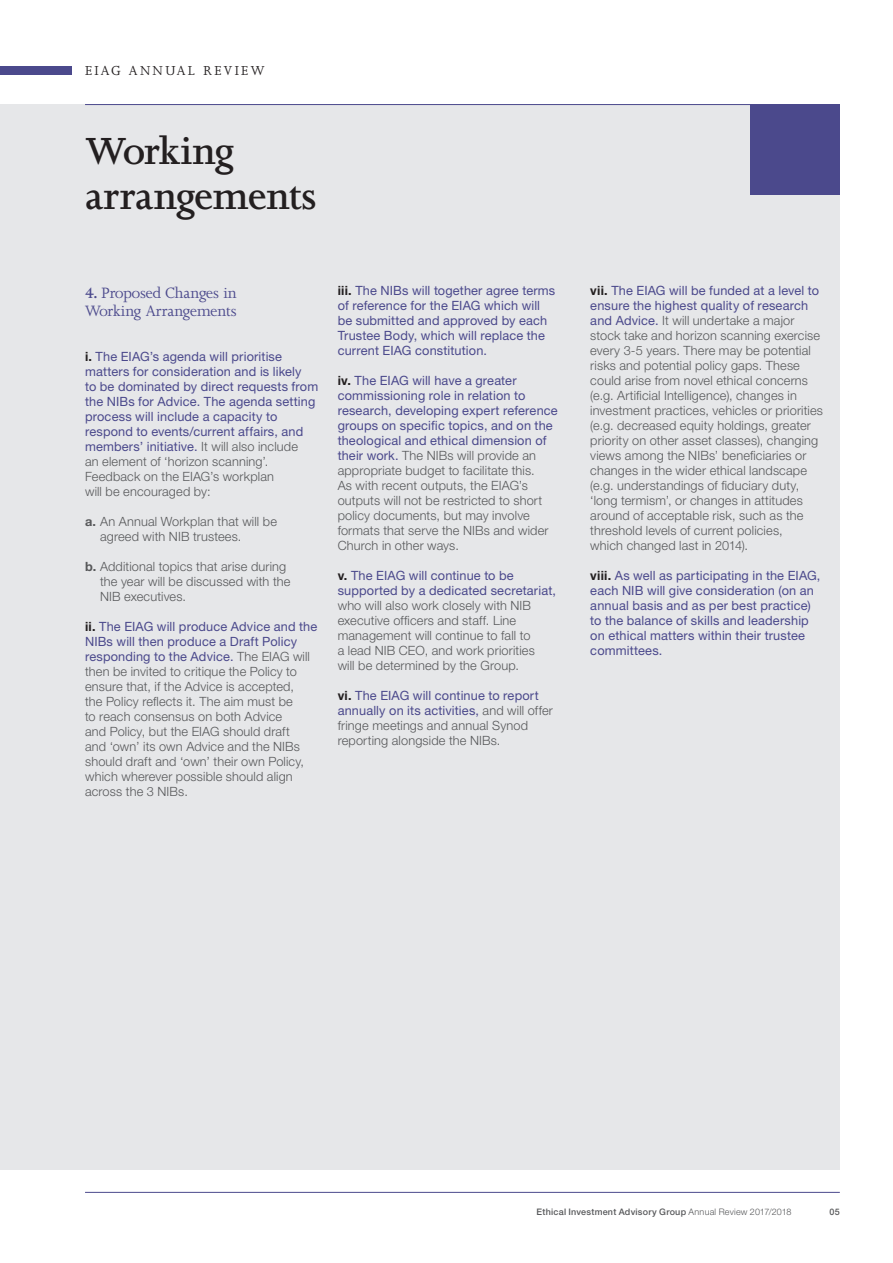
<style>
.page{position:relative;width:893px;height:1263px;background:#fff}
.page>*{position:absolute;margin:0;border:0;box-sizing:border-box;transform-origin:0 0}
.t1{font:600 43.5px/45px "Joanna MT Std";letter-spacing:-.015em;color:#231f20}
.t2{font:17.25px/18.8px "Joanna MT Std";letter-spacing:-.02em;color:#4b498c}
.t3{font:15px "Joanna MT Std";letter-spacing:.155em;color:#231f20}
.t4{font:300 12.75px/15px "Helvetica Neue LT Std";letter-spacing:.01em;color:#57585a}
.t5{font:12.75px/15px "Helvetica Neue LT Std";letter-spacing:.01em;color:#4b498c}
.t6{font:500 9px "Helvetica Neue LT Std";letter-spacing:.025em;color:#57585a}
.s1{font-weight:600}
.s2{font-weight:700;color:#231f20}
.s3{font-weight:300;color:#57585a}
.s4{font-weight:700}
.s5{font-weight:400;color:#4b498c}
.s6{font-weight:300}
</style>
<div class="page">
<hr style="left:85px;top:1192px;width:755px;height:1px;background:#4b498c">
<div style="left:0;top:66px;width:71px;height:9px;background:#4b498c"></div>
<div style="left:0;top:104px;width:840px;height:1065px;background:#e6e7e9"></div>
<hr style="left:85px;top:104px;width:755px;height:1px;background:#4b498c">
<div style="left:750px;top:104px;width:90px;height:90px;background:#4b498c"></div>
<p class="t3" style="left:85px;top:62px;width:181px">EIAG ANNUAL REVIEW</p>
<h1 class="t1" style="left:85px;top:128px;width:233px">Working arrangements</h1>
<h2 class="t2" style="left:85px;top:283px;width:153px"><span class="s1">4.</span> Proposed Changes in<br>Working Arrangements</h2>
<p class="t5" style="left:85px;top:349px;width:235px"><span class="s2">i.</span> The EIAG’s agenda will prioritise matters for consideration and is likely<br>to be dominated by direct requests from the NIBs for Advice. The agenda setting process will include a capacity to respond to events/current affairs, and members’ initiative. <span class="s3">It will also include<br>an element of ‘horizon scanning’.<br>Feedback on the EIAG’s workplan<br>will be encouraged by:</span></p>
<p class="t4" style="left:100px;top:514px;width:178px;text-indent:-15px"><span class="s4">a.</span> An Annual Workplan that will be agreed with NIB trustees.</p>
<p class="t4" style="left:100px;top:559px;width:192px;text-indent:-15px"><span class="s4">b.</span> Additional topics that arise during the year will be discussed with the<br>NIB executives.</p>
<p class="t4" style="left:85px;top:619px;width:234px"><span class="s2">ii.</span> <span class="s5">The EIAG will produce Advice and the NIBs will then produce a Draft Policy responding to the Advice.</span> The EIAG will then be invited to critique the Policy to ensure that, if the Advice is accepted,<br>the Policy reflects it. The aim must be<br>to reach consensus on both Advice<br>and Policy, but the EIAG should draft<br>and ‘own’ its own Advice and the NIBs should draft and ‘own’ their own Policy, which wherever possible should align across the 3 NIBs.</p>
<p class="t5" style="left:338px;top:283px;width:219px"><span class="s2">iii.</span> The NIBs will together agree terms of reference for the EIAG which will be submitted and approved by each Trustee Body, which will replace the current EIAG constitution.</p>
<p class="t4" style="left:338px;top:373px;width:222px"><span class="s2">iv.</span> <span class="s5">The EIAG will have a greater commissioning role in relation to research, developing expert reference groups on specific topics, and on the theological and ethical dimension of their work.</span> The NIBs will provide an appropriate budget to facilitate this.<br>As with recent outputs, the EIAG’s outputs will not be restricted to short policy documents, but may involve formats that serve the NIBs and wider Church in other ways.</p>
<p class="t5" style="left:338px;top:568px;width:220px"><span class="s2">v.</span> The EIAG will continue to be supported by a dedicated secretariat,</p>
<p class="t4" style="left:338px;top:598px;width:199px">who will also work closely with NIB executive officers and staff. Line management will continue to fall to a lead NIB CEO, and work priorities will be determined by the Group.</p>
<p class="t4" style="left:338px;top:687px;width:217px"><span class="s2">vi.</span> <span class="s5">The EIAG will continue to report annually on its activities,</span> and will offer fringe meetings and annual Synod reporting alongside the NIBs.</p>
<p class="t4" style="left:590px;top:282px;width:234px"><span class="s2">vii.</span> <span class="s5">The EIAG will be funded at a level to ensure the highest quality of research and Advice.</span> It will undertake a major stock take and horizon scanning exercise every 3-5 years. There may be potential risks and potential policy gaps. These could arise from novel ethical concerns (e.g. Artificial Intelligence), changes in investment practices, vehicles or priorities (e.g. decreased equity holdings, greater priority on other asset classes), changing views among the NIBs’ beneficiaries or changes in the wider ethical landscape (e.g. understandings of fiduciary duty, ‘long termism’, or changes in attitudes around of acceptable risk, such as the threshold levels of current policies,<br>which changed last in 2014).</p>
<p class="t5" style="left:590px;top:567px;width:232px"><span class="s2">viii.</span> As well as participating in the EIAG, each NIB will give consideration (on an annual basis and as per best practice) to the balance of skills and leadership on ethical matters within their trustee committees.</p>
<p class="t6" style="left:537px;top:1206px;width:256px">Ethical Investment Advisory Group <span class="s6">Annual Review 2017/2018</span></p>
<p class="t6" style="left:829px;top:1206px;width:12px">05</p>
</div>
